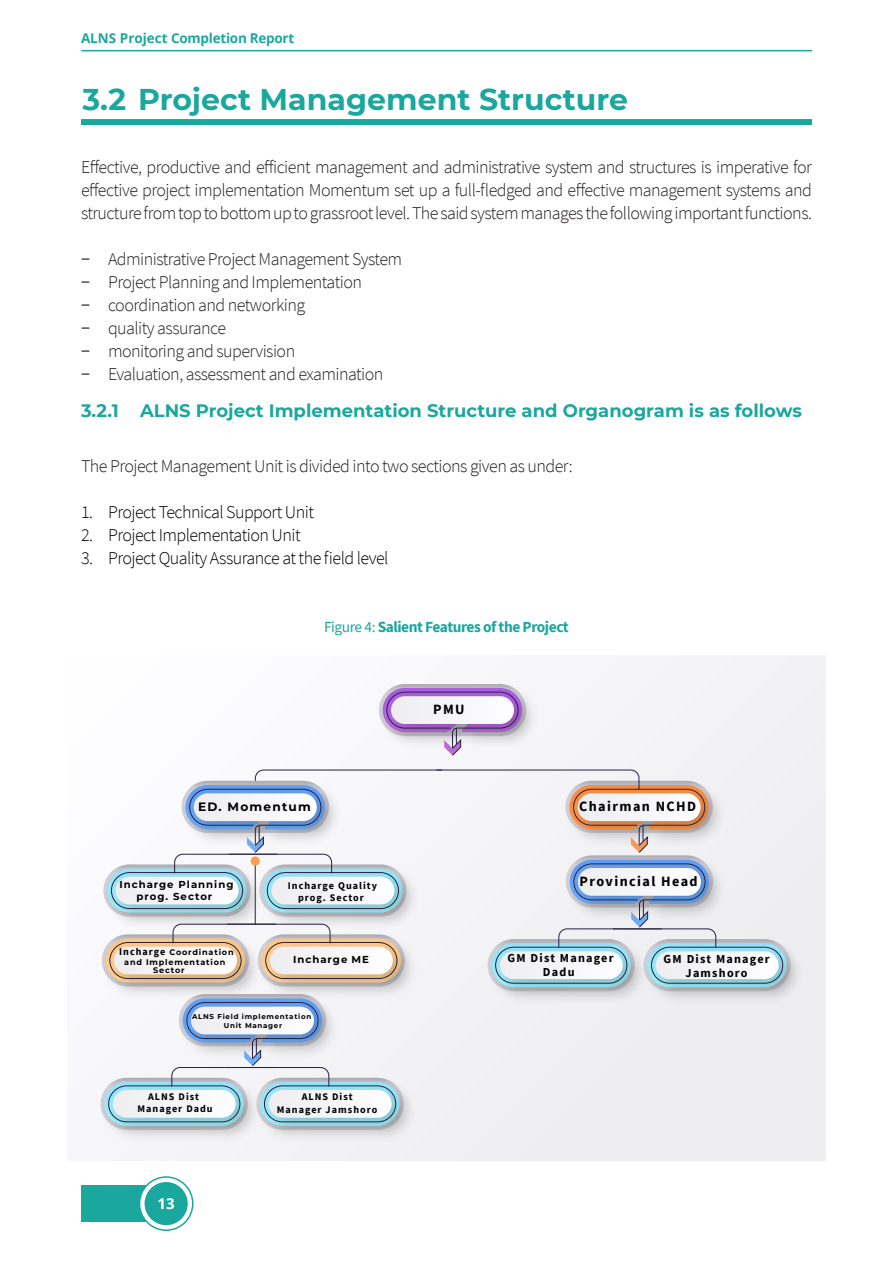
<style>
.page{position:relative;width:893px;height:1263px;background:#fff}
.page>*{position:absolute;margin:0;border:0;box-sizing:border-box;transform-origin:0 0}
.t1{font:700 30px "Montserrat";color:#1aa79e}
.Body_Text{font:300 18px/23px "Source Sans Pro";letter-spacing:-.03em;color:#231f20;text-align:justify}
.t2{font:300 18px "Source Sans Pro";letter-spacing:-.03em;color:#000}
.t3{font:700 18px "Montserrat";color:#1aa79e}
.Figure_Name{font:700 15.45px "Source Sans Pro";letter-spacing:-.03em;color:#1aa79e}
.t4{font:700 15px "Open Sans";color:#fff}
.t5{font:700 14.1px "Source Sans Pro";letter-spacing:.1em;color:#000}
.t6{font:700 13.5px "Open Sans";letter-spacing:-.02em;color:#1aa79e}
.t7{font:700 12.15px/14.5px "Source Sans Pro";letter-spacing:.1em;color:#000;text-align:center}
.t8{font:700 12.15px "Montserrat";letter-spacing:.1em;color:#000}
.t9{font:700 10.05px/12.1px "Source Sans Pro";letter-spacing:.1em;color:#000;text-align:center}
.t10{font:700 10.05px/12.1px "Montserrat";letter-spacing:.1em;color:#000;text-align:center}
.t11{font:700 8.1px/9.8px "Montserrat";letter-spacing:.1em;color:#000;text-align:center}
.t12{font:700 7.05px/8.6px "Montserrat";letter-spacing:.1em;color:#000;text-align:center}
.s1{font-weight:400}
.s2{font-family:"Source Sans Pro";font-size:10.05px}
</style>
<div class="page">
<hr style="left:81px;top:50px;width:731px;height:1px;background:#1aa79e">
<div style="left:81px;top:1185px;width:70px;height:37px;background:#1aa79e"></div>
<svg style="left:140px;top:1177px;width:53px;height:53px"></svg>
<div style="left:139px;top:1176px;width:54px;height:55px;border:2px solid #1aa79e;border-radius:50%"></div>
<div style="left:145px;top:1182px;width:43px;height:43px;background:#1aa79e;border-radius:50%"></div>
<div style="left:81px;top:119px;width:731px;height:6px;background:#1aa79e"></div>
<svg style="left:119px;top:655px;width:707px;height:506px"></svg>
<img style="left:114px;top:987px;width:139px;height:7px">
<img style="left:253px;top:987px;width:171px;height:18px">
<img style="left:261px;top:987px;width:154px;height:10px">
<div style="left:374px;top:679px;width:171px;height:75px;background:#f7f6f8"></div>
<img style="left:524px;top:688px;width:12px;height:58px">
<svg style="left:381px;top:684px;width:143px;height:73px"></svg>
<img style="left:483px;top:987px;width:155px;height:23px">
<img style="left:491px;top:987px;width:147px;height:15px">
<img style="left:638px;top:934px;width:171px;height:76px">
<img style="left:175px;top:990px;width:170px;height:4px">
<img style="left:100px;top:1093px;width:151px;height:56px">
<img style="left:104px;top:1126px;width:147px;height:15px">
<img style="left:251px;top:1073px;width:171px;height:76px">
<svg style="left:103px;top:994px;width:298px;height:132px"></svg>
<svg style="left:104px;top:769px;width:684px;height:218px"></svg>
<p class="t6" style="left:81px;top:29px;width:215px">ALNS Project Completion Report</p>
<p class="t1" style="left:82px;top:78px;width:547px">3.2 Project Management Structure</p>
<p class="Body_Text" style="left:81px;top:155px;width:732px">Effective, productive and efficient management and administrative system and structures is imperative for effective project implementation Momentum set up a full-fledged and effective management systems and structure from top to bottom up to grassroot level. The said system manages the following important functions.</p>
<p class="Body_Text" style="left:81px;top:247px;width:323px"><span class="s1">−</span> Administrative Project Management System</p>
<p class="Body_Text" style="left:81px;top:270px;width:282px"><span class="s1">−</span> Project Planning and Implementation</p>
<p class="Body_Text" style="left:81px;top:293px;width:226px"><span class="s1">−</span> coordination and networking</p>
<p class="Body_Text" style="left:81px;top:316px;width:147px"><span class="s1">−</span> quality assurance</p>
<p class="Body_Text" style="left:81px;top:339px;width:216px"><span class="s1">−</span> monitoring and supervision</p>
<p class="Body_Text" style="left:81px;top:362px;width:304px"><span class="s1">−</span> Evaluation, assessment and examination</p>
<p class="t3" style="left:81px;top:398px;width:723px">3.2.1 ALNS Project Implementation Structure and Organogram is as follows</p>
<p class="Body_Text" style="left:81px;top:454px;width:493px">The Project Management Unit is divided into two sections given as under:</p>
<p class="t2" style="left:81px;top:501px;width:235px">1. Project Technical Support Unit</p>
<p class="t2" style="left:81px;top:524px;width:221px">2. Project Implementation Unit</p>
<p class="t2" style="left:81px;top:547px;width:309px">3. Project Quality Assurance at the field level</p>
<p class="Figure_Name" style="left:324px;top:616px;width:246px"><span class="s1">Figure 4:</span> Salient Features of the Project</p>
<p class="t8" style="left:198px;top:798px;width:114px">ED. Momentum</p>
<p class="t10" style="left:119px;top:878px;width:116px">Incharge Planning prog. Sector</p>
<p class="t9" style="left:288px;top:880px;width:91px">Incharge Quality prog. Sector</p>
<p class="t11" style="left:119px;top:947px;width:116px"><span class="s2">Incharge</span> Coordination and Implementation</p>
<p class="t11" style="left:153px;top:965px;width:33px">Sector</p>
<p class="t10" style="left:293px;top:953px;width:77px">Incharge ME</p>
<p class="t12" style="left:192px;top:1012px;width:121px">ALNS Field implementation<br>Unit Manager</p>
<p class="t9" style="left:138px;top:1091px;width:77px">ALNS Dist<br>Manager Dadu</p>
<p class="t9" style="left:277px;top:1091px;width:102px">ALNS Dist<br>Manager Jamshoro</p>
<p class="t4" style="left:158px;top:1193px;width:19px">13</p>
<p class="t5" style="left:433px;top:700px;width:33px">PMU</p>
<p class="t5" style="left:579px;top:797px;width:119px">Chairman NCHD</p>
<p class="t5" style="left:580px;top:871px;width:120px">Provincial Head</p>
<p class="t7" style="left:508px;top:950px;width:108px">GM Dist Manager<br>Dadu</p>
<p class="t7" style="left:664px;top:951px;width:108px">GM Dist Manager<br>Jamshoro</p>
</div>
